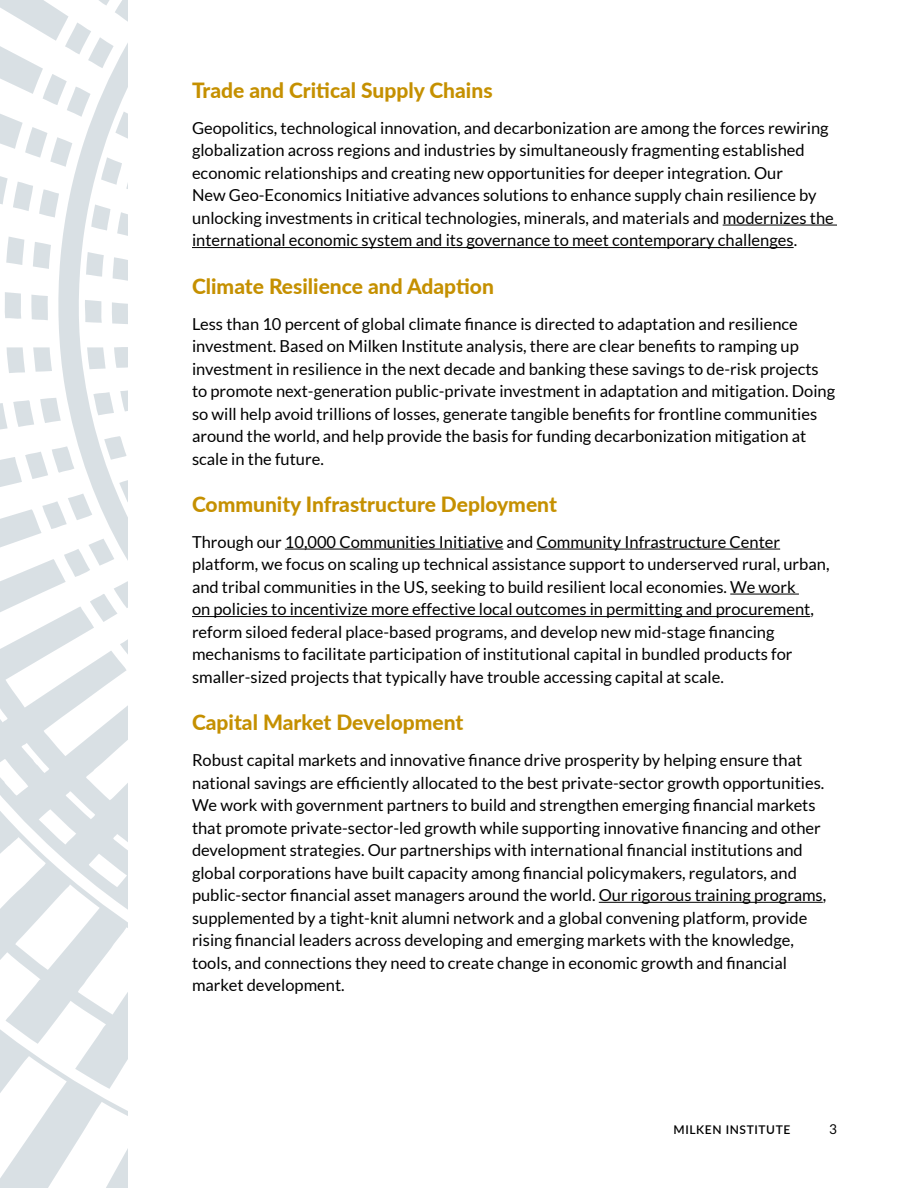
<style>
.page{position:relative;width:918px;height:1188px;background:#fff}
.page>*{position:absolute;margin:0;border:0;box-sizing:border-box;transform-origin:0 0}
.t1{font:800 21px "Lato";color:#c59000}
.t2{font:16.5px/22.5px "Lato";color:#000}
.t3{font:13.5px "Lato";color:#000}
.t4{font:600 12px "Lato";letter-spacing:.05em;color:#000}
</style>
<div class="page">
<hr style="left:723px;top:225px;width:114px;height:1px;background:#000">
<hr style="left:192px;top:247px;width:602px;height:1px;background:#000">
<hr style="left:285px;top:549px;width:218px;height:1px;background:#000">
<hr style="left:537px;top:549px;width:243px;height:1px;background:#000">
<hr style="left:730px;top:594px;width:69px;height:1px;background:#000">
<hr style="left:192px;top:616px;width:618px;height:1px;background:#000">
<hr style="left:599px;top:902px;width:224px;height:1px;background:#000">
<svg style="left:0;top:0;width:128px;height:1188px"></svg>
<p class="t1" style="left:192px;top:75px;width:302px">Trade and Critical Supply Chains</p>
<p class="t2" style="left:192px;top:117px;width:643px">Geopolitics, technological innovation, and decarbonization are among the forces rewiring globalization across regions and industries by simultaneously fragmenting established economic relationships and creating new opportunities for deeper integration. Our<br>New Geo-Economics Initiative advances solutions to enhance supply chain resilience by unlocking investments in critical technologies, minerals, and materials and modernizes the international economic system and its governance to meet contemporary challenges.</p>
<p class="t1" style="left:192px;top:270px;width:303px">Climate Resilience and Adaption</p>
<p class="t2" style="left:192px;top:312px;width:645px">Less than 10 percent of global climate finance is directed to adaptation and resilience investment. Based on Milken Institute analysis, there are clear benefits to ramping up investment in resilience in the next decade and banking these savings to de-risk projects to promote next-generation public-private investment in adaptation and mitigation. Doing so will help avoid trillions of losses, generate tangible benefits for frontline communities around the world, and help provide the basis for funding decarbonization mitigation at scale in the future.</p>
<p class="t1" style="left:192px;top:489px;width:366px">Community Infrastructure Deployment</p>
<p class="t2" style="left:192px;top:531px;width:639px">Through our 10,000 Communities Initiative and Community Infrastructure Center platform, we focus on scaling up technical assistance support to underserved rural, urban, and tribal communities in the US, seeking to build resilient local economies. We work<br>on policies to incentivize more effective local outcomes in permitting and procurement, reform siloed federal place-based programs, and develop new mid-stage financing mechanisms to facilitate participation of institutional capital in bundled products for smaller-sized projects that typically have trouble accessing capital at scale.</p>
<p class="t1" style="left:192px;top:707px;width:273px">Capital Market Development</p>
<p class="t2" style="left:192px;top:749px;width:636px">Robust capital markets and innovative finance drive prosperity by helping ensure that national savings are efficiently allocated to the best private-sector growth opportunities.<br>We work with government partners to build and strengthen emerging financial markets that promote private-sector-led growth while supporting innovative financing and other development strategies. Our partnerships with international financial institutions and global corporations have built capacity among financial policymakers, regulators, and public-sector financial asset managers around the world. Our rigorous training programs, supplemented by a tight-knit alumni network and a global convening platform, provide rising financial leaders across developing and emerging markets with the knowledge, tools, and connections they need to create change in economic growth and financial market development.</p>
<p class="t4" style="left:673px;top:1121px;width:118px">MILKEN INSTITUTE</p>
<p class="t3" style="left:829px;top:1122px;width:9px">3</p>
</div>
